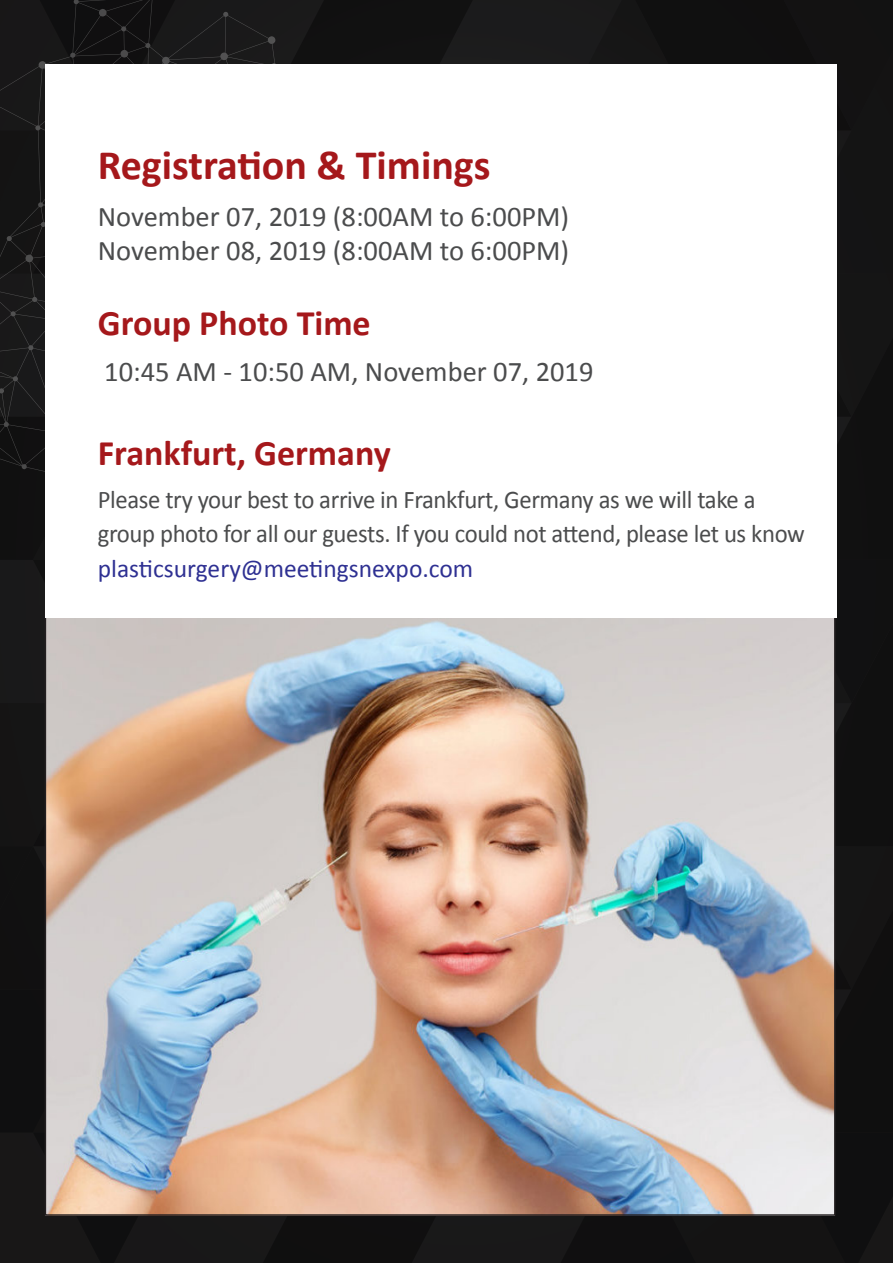
<style>
.page{position:relative;width:893px;height:1263px;background:#131212}
.page>*{position:absolute;margin:0;border:0;box-sizing:border-box;transform-origin:0 0}
.t1{font:700 42px "Calibri";color:#a5181b}
.t2{font:700 36px "Calibri";color:#a5181b}
.t3{font:28.5px "Calibri";color:#4b4c4d}
.t4{font:25.5px/34.5px "Calibri";letter-spacing:-.015em;color:#4b4c4d}
.s1{color:#2e3092}
</style>
<div class="page">
<img style="left:48px;top:617px;width:785px;height:596px">
<svg style="left:0;top:0;width:452px;height:472px"></svg>
<div style="left:45px;top:64px;width:792px;height:553px;background:#fff"></div>
<p class="t1" style="left:98px;top:138px;width:394px">Registration &amp; Timings</p>
<p class="t3" style="left:98px;top:198px;width:473px">November 07, 2019 (8:00AM to 6:00PM)</p>
<p class="t3" style="left:98px;top:233px;width:473px">November 08, 2019 (8:00AM to 6:00PM)</p>
<p class="t2" style="left:98px;top:300px;width:274px">Group Photo Time</p>
<p class="t3" style="left:104px;top:354px;width:491px">10:45 AM - 10:50 AM, November 07, 2019</p>
<p class="t2" style="left:98px;top:430px;width:294px">Frankfurt, Germany</p>
<p class="t4" style="left:98px;top:482px;width:709px">Please try your best to arrive in Frankfurt, Germany as we will take a group photo for all our guests. If you could not attend, please let us know <span class="s1">plasticsurgery@meetingsnexpo.com</span></p>
</div>
